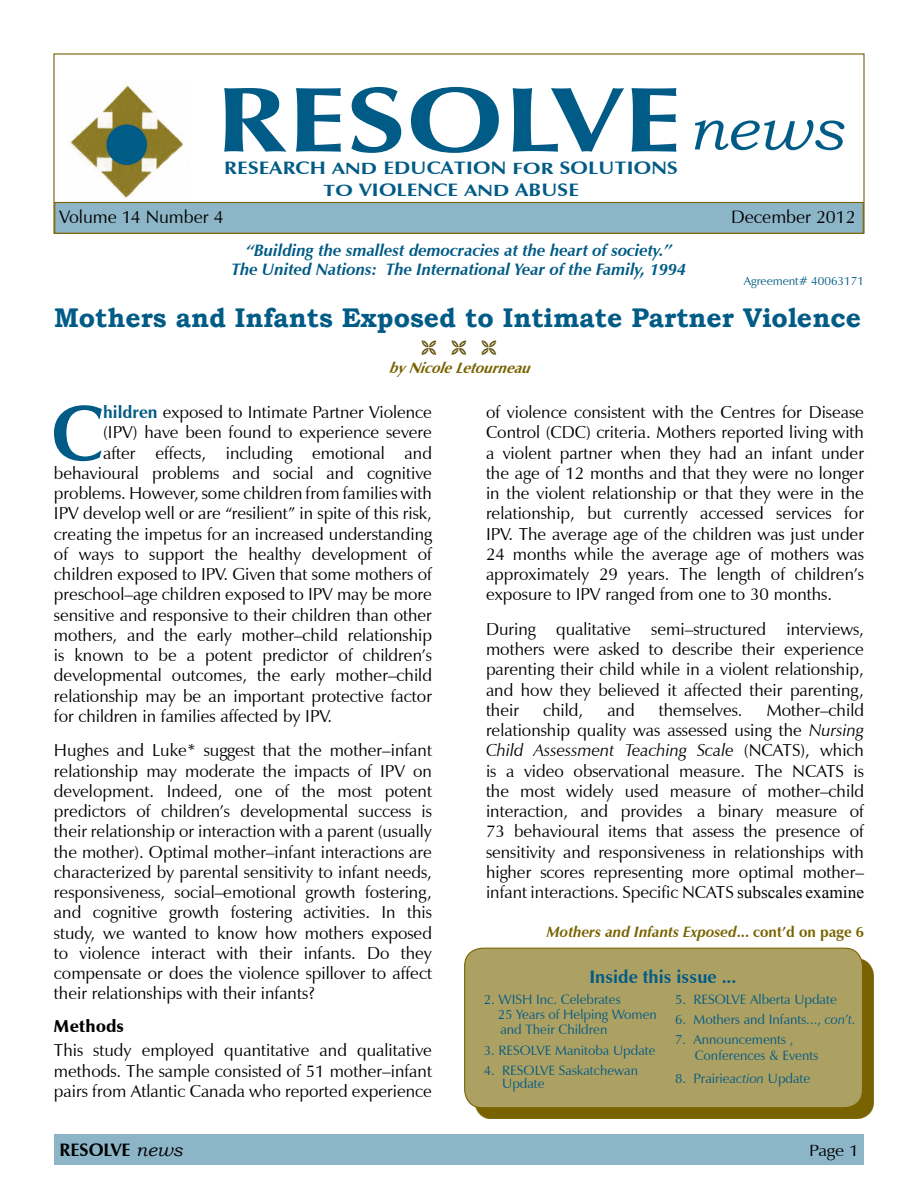
<style>
.page{position:relative;width:918px;height:1188px;background:#fff}
.page>*{position:absolute;margin:0;border:0;box-sizing:border-box;transform-origin:0 0}
.t1{font:700 93px "Zapf Humanist 601 BT";color:#005b86;scale:1.25 1}
.t2{font:700 78.75px "Zapf Humanist 601 BT";color:#005b86}
.t3{font:italic 60px "Bookman Old Style";color:#005b86}
.t4{font:700 27px "Bookman Old Style";color:#005b86}
.t5{font:700 18px/21.6px "Zapf Humanist 601 BT";letter-spacing:.01em;color:#005b86;text-align:center;scale:1.17 1}
.t6{font:18px "Zapf Humanist 601 BT";color:#000}
.t7{font:700 18px "Zapf Humanist 601 BT";letter-spacing:.01em;color:#005b86}
.t8{font:700 18px "Zapf Humanist 601 BT";color:#000}
.t9{font:italic 18px "Bookman Old Style";color:#000}
.t10{font:17.25px/20.2px "Zapf Humanist 601 BT";color:#000;text-align:justify}
.t11{font:900 17.25px "Zapf Humanist 601 BT";letter-spacing:.02em;color:#000}
.t12{font:italic 700 16.5px/19.8px "Zapf Humanist 601 BT";color:#005b86;text-align:center}
.t13{font:16.2px "Zapf Humanist 601 BT";color:#000;scale:1.11 1}
.t14{font:italic 700 15px "Zapf Humanist 601 BT";color:#796300}
.t15{font:italic 700 15px "Zapf Humanist 601 BT";color:#796300}
.t16{font:13.5px/15px "Zapf Humanist 601 BT";color:#005b86}
.t17{font:12px "Zapf Humanist 601 BT";color:#005b86}
.s1{font-size:16.2px}
.s2{font-weight:700;color:#005b86}
.s3{font-style:italic}
.s4{font-family:"Times New Roman"}
.s5{font-style:normal}
</style>
<div class="page">
<img style="left:68px;top:84px;width:123px;height:118px">
<div style="left:54px;top:202px;width:810px;height:32px;background:#8cb5c8;border:1px solid #796300"></div>
<div style="left:107px;top:125px;width:39px;height:39px;background:#005b86;border-radius:50%"></div>
<div style="left:106px;top:124px;width:41px;height:41px;border:2px solid #005b86;border-radius:50%"></div>
<div style="left:475px;top:958px;width:399px;height:161px;background:#796300"></div>
<div style="left:465px;top:948px;width:398px;height:160px;background:#ada063;border-radius:18px"></div>
<div style="left:464px;top:948px;width:399px;height:160px;border:1px solid #796300;border-radius:18px"></div>
<div style="left:54px;top:1134px;width:810px;height:31px;background:#8cb5c8"></div>
<h1 class="t1" style="left:216px;top:62px;width:53px">RESOLVE</h1>
<p class="t5" style="left:224px;top:157px;width:389px">RESEARCH <span class="s1">AND</span> EDUCATION <span class="s1">FOR</span> SOLUTIONS<br><span class="s1">TO</span> VIOLENCE <span class="s1">AND</span> ABUSE</p>
<h3 class="t3" style="left:688px;top:88px;width:156px">news</h3>
<p class="t6" style="left:59px;top:206px;width:166px">Volume 14 Number 4</p>
<p class="t6" style="left:731px;top:206px;width:126px">December 2012</p>
<p class="t12" style="left:232px;top:240px;width:456px">“Building the smallest democracies at the heart of society.”<br>The United Nations: The International Year of the Family, 1994</p>
<p class="t17" style="left:744px;top:274px;width:122px">Agreement# 40063171</p>
<h3 class="t4" style="left:54px;top:298px;width:809px">Mothers and Infants Exposed to Intimate Partner Violence</h3>
<p class="t15" style="left:389px;top:358px;width:149px">by NicoleLetourneau</p>
<h2 class="t2" style="left:51px;top:384px;width:53px">C</h2>
<p class="t10" style="left:103px;top:402px;width:330px"><span class="s2">HILDREN</span> exposed to Intimate Partner Violence</p>
<p class="t10" style="left:103px;top:422px;width:330px">(IPV) have been found to experience severe</p>
<p class="t10" style="left:103px;top:443px;width:330px">after effects, including emotional and</p>
<p class="t10" style="left:54px;top:463px;width:380px">behavioural problems and social and cognitive</p>
<p class="t10" style="left:54px;top:483px;width:380px">problems. However, some children from families with</p>
<p class="t10" style="left:54px;top:503px;width:380px">IPV develop well or are “resilient” in spite of this risk,</p>
<p class="t10" style="left:54px;top:524px;width:380px">creating the impetus for an increased understanding</p>
<p class="t10" style="left:54px;top:544px;width:379px">of ways to support the healthy development of</p>
<p class="t10" style="left:54px;top:564px;width:380px">children exposed to IPV. Given that some mothers of</p>
<p class="t10" style="left:54px;top:584px;width:379px">preschool–age children exposed to IPV may be more</p>
<p class="t10" style="left:54px;top:605px;width:379px">sensitive and responsive to their children than other</p>
<p class="t10" style="left:54px;top:625px;width:380px">mothers, and the early mother–child relationship</p>
<p class="t10" style="left:54px;top:645px;width:380px">is known to be a potent predictor of children’s</p>
<p class="t10" style="left:54px;top:665px;width:380px">developmental outcomes, the early mother–child</p>
<p class="t10" style="left:54px;top:686px;width:380px">relationship may be an important protective factor</p>
<p class="t10" style="left:54px;top:706px;width:280px">for children in families affected by IPV.</p>
<p class="t10" style="left:54px;top:740px;width:380px">Hughes and Luke<span class="s3">*</span> suggest that the mother–infant relationship may moderate the impacts of IPV on development. Indeed, one of the most potent predictors of children’s developmental success is their relationship or interaction with a parent (usually the mother). Optimal mother–infant interactions are characterized by parental sensitivity to infant needs, responsiveness, social–emotional growth fostering, and cognitive growth fostering activities. In this study, we wanted to know how mothers exposed to violence interact with their infants. Do they compensate or does the violence spillover to affect their relationships with their infants?</p>
<p class="t11" style="left:54px;top:1016px;width:71px">Methods</p>
<p class="t10" style="left:54px;top:1040px;width:380px">This study employed quantitative and qualitative methods. The sample consisted of 51 mother–infant pairs from Atlantic Canada who reported experience</p>
<p class="t10" style="left:486px;top:402px;width:380px">of violence consistent with the Centres for Disease Control (CDC) criteria. Mothers reported living with a violent partner when they had an infant under the age of 12 months and that they were no longer in the violent relationship or that they were in the relationship, but currently accessed services for IPV. The average age of the children was just under 24 months while the average age of mothers was approximately 29 years. The length of children’s exposure to IPV ranged from one to 30 months.</p>
<p class="t10" style="left:486px;top:619px;width:380px">During qualitative semi–structured interviews, mothers were asked to describe their experience parenting their child while in a violent relationship, and how they believed it affected their parenting, their</p>
<p class="t10" style="left:486px;top:700px;width:380px;text-indent:281px">Mother–child relationship quality was assessed using the <span class="s3">Nursing Child Assessment Teaching Scale</span> (NCATS), which is a video observational measure. The NCATS is the most widely used measure of mother–child interaction, and provides a binary measure of 73 behavioural items that assess the presence of sensitivity and responsiveness in relationships with higher scores representing more optimal mother– infant interactions. Specific NCATS <span class="s4">subscales examine</span></p>
<p class="t14" style="left:547px;top:922px;width:319px">Mothers and Infants Exposed<span class="s5">... CONT’D ON PAGE 6</span></p>
<p class="t10" style="left:543px;top:700px;width:42px">child,</p>
<p class="t10" style="left:607px;top:700px;width:29px">and</p>
<p class="t10" style="left:659px;top:700px;width:85px">themselves.</p>
<p class="t7" style="left:589px;top:966px;width:149px">INSIDE THIS ISSUE ...</p>
<p class="t16" style="left:498px;top:992px;width:161px;text-indent:-14px">2. WISH Inc. Celebrates<br>25 Years of Helping Women and Their Children</p>
<p class="t16" style="left:484px;top:1043px;width:173px">3. RESOLVE Manitoba Update</p>
<p class="t16" style="left:502px;top:1063px;width:137px;line-height:13.5px;text-indent:-18px">4. RESOLVE Saskatchewan<br>Update</p>
<p class="t16" style="left:675px;top:992px;width:163px">5. RESOLVE Alberta Update</p>
<p class="t16" style="left:675px;top:1012px;width:182px">6. Mothers and Infants..., <span class="s3">con’t.</span></p>
<p class="t16" style="left:695px;top:1031px;width:125px;line-height:16.2px;text-indent:-20px">7. Announcements ,<br>Conferences &amp; Events</p>
<p class="t16" style="left:675px;top:1070px;width:137px">8. Prairie<span class="s3">action</span> Update</p>
<p class="t8" style="left:60px;top:1139px;width:11px">RESOLVE</p>
<p class="t9" style="left:136px;top:1138px;width:48px">news</p>
<p class="t13" style="left:809px;top:1141px;width:46px">Page 1</p>
</div>
